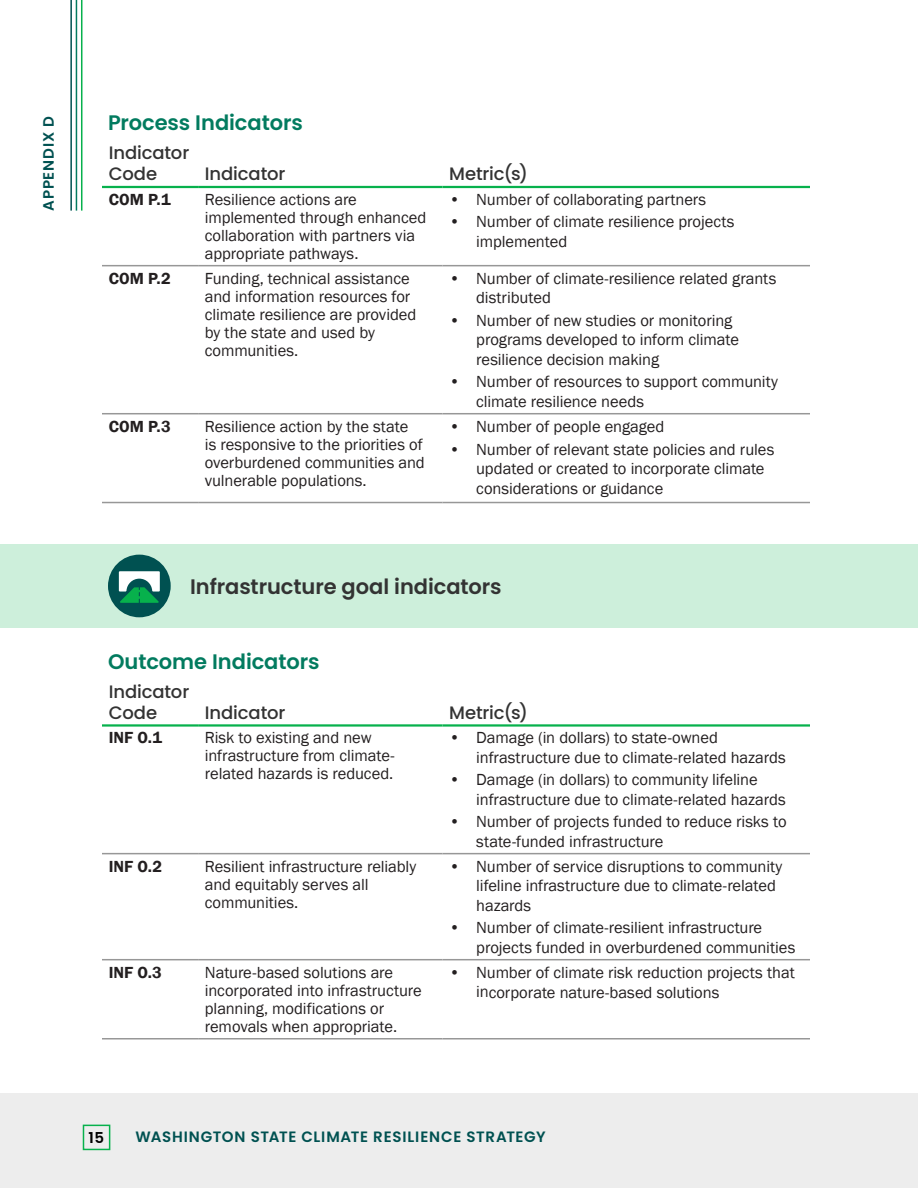
<style>
.page{position:relative;width:918px;height:1188px;background:#fff}
.page>*{position:absolute;margin:0;border:0;box-sizing:border-box;transform-origin:0 0}
.Heading_4{font:600 21px "Poppins";letter-spacing:-.005em;color:#027b5f}
.Heading_3{font:600 21px "Poppins";letter-spacing:-.005em;color:#333}
.Heading_5{font:500 18px/21px "Poppins";letter-spacing:-.005em;color:#333}
.Paragraph__strategies{font:16.5px/18px "Franklin Gothic";letter-spacing:-.005em;color:#231f20}
.Paragraph{font:600 16.5px "Franklin Gothic";letter-spacing:.005em;color:#231f20}
.t1{font:600 15px "Poppins";letter-spacing:.05em;color:#005151}
.t2{font:600 15px "Poppins";color:#000}
</style>
<div class="page">
<div style="left:0;top:544px;width:918px;height:84px;background:#cdefdb"></div>
<div style="left:108px;top:555px;width:63px;height:62px;background:#005151;border-radius:50%"></div>
<svg style="left:119px;top:571px;width:41px;height:32px"></svg>
<hr style="left:102px;top:186px;width:96px;height:2px;background:#07b14c">
<hr style="left:198px;top:186px;width:244px;height:2px;background:#07b14c">
<hr style="left:442px;top:186px;width:368px;height:2px;background:#07b14c">
<hr style="left:102px;top:265px;width:96px;height:1px;background:#979797">
<hr style="left:198px;top:265px;width:244px;height:1px;background:#979797">
<hr style="left:442px;top:265px;width:368px;height:1px;background:#979797">
<hr style="left:102px;top:413px;width:96px;height:1px;background:#979797">
<hr style="left:198px;top:413px;width:244px;height:1px;background:#979797">
<hr style="left:442px;top:413px;width:368px;height:1px;background:#979797">
<hr style="left:102px;top:502px;width:96px;height:1px;background:#979797">
<hr style="left:198px;top:502px;width:244px;height:1px;background:#979797">
<hr style="left:442px;top:502px;width:368px;height:1px;background:#979797">
<hr style="left:102px;top:724px;width:96px;height:3px;background:#07b14c">
<hr style="left:198px;top:724px;width:244px;height:3px;background:#07b14c">
<hr style="left:442px;top:724px;width:368px;height:3px;background:#07b14c">
<hr style="left:102px;top:853px;width:96px;height:1px;background:#979797">
<hr style="left:198px;top:853px;width:244px;height:1px;background:#979797">
<hr style="left:442px;top:853px;width:368px;height:1px;background:#979797">
<hr style="left:102px;top:959px;width:96px;height:1px;background:#979797">
<hr style="left:198px;top:959px;width:244px;height:1px;background:#979797">
<hr style="left:442px;top:959px;width:368px;height:1px;background:#979797">
<hr style="left:102px;top:1038px;width:96px;height:2px;background:#979797">
<hr style="left:198px;top:1038px;width:244px;height:2px;background:#979797">
<hr style="left:442px;top:1038px;width:368px;height:2px;background:#979797">
<div style="left:0;top:1094px;width:918px;height:94px;background:#ededed"></div>
<svg style="left:82px;top:1124px;width:29px;height:27px"></svg>
<hr style="left:70px;top:0;width:2px;height:211px;background:#005151">
<hr style="left:76px;top:0;width:1px;height:211px;background:#027b5f">
<hr style="left:81px;top:0;width:1px;height:211px;background:#07b14c">
<p class="t1" style="left:40px;top:211px;width:96px;rotate:-90deg">APPENDIX D</p>
<h4 class="Heading_4" style="left:108px;top:111px;width:196px">Process Indicators</h4>
<h5 class="Heading_5" style="left:109px;top:143px;width:82px">Indicator<br>Code</h5>
<h5 class="Heading_5" style="left:205px;top:164px;width:82px">Indicator</h5>
<h5 class="Heading_5" style="left:449px;top:164px;width:80px">Metric(s)</h5>
<p class="Paragraph" style="left:109px;top:189px;width:64px">COM P.1</p>
<p class="Paragraph__strategies" style="left:205px;top:191px;width:223px">Resilience actions are implemented through enhanced collaboration with partners via appropriate pathways.</p>
<p class="Paragraph__strategies" style="left:449px;top:191px;width:258px">• Number of collaborating partners</p>
<p class="Paragraph__strategies" style="left:476px;top:213px;width:260px;line-height:19.5px;text-indent:-27px">• Number of climate resilience projects implemented</p>
<p class="Paragraph" style="left:109px;top:268px;width:64px">COM P.2</p>
<p class="Paragraph__strategies" style="left:205px;top:270px;width:213px">Funding, technical assistance and information resources for climate resilience are provided by the state and used by communities.</p>
<p class="Paragraph__strategies" style="left:476px;top:269px;width:302px;line-height:19.5px;text-indent:-27px">• Number of climate-resilience related grants distributed</p>
<p class="Paragraph__strategies" style="left:476px;top:311px;width:264px;line-height:19.5px;text-indent:-27px">• Number of new studies or monitoring programs developed to inform climate resilience decision making</p>
<p class="Paragraph__strategies" style="left:476px;top:373px;width:303px;line-height:19.5px;text-indent:-27px">• Number of resources to support community climate resilience needs</p>
<p class="Paragraph" style="left:109px;top:416px;width:63px">COM P.3</p>
<p class="Paragraph__strategies" style="left:205px;top:418px;width:221px">Resilience action by the state<br>is responsive to the priorities of overburdened communities and vulnerable populations.</p>
<p class="Paragraph__strategies" style="left:449px;top:418px;width:217px">• Number of people engaged</p>
<p class="Paragraph__strategies" style="left:476px;top:440px;width:300px;line-height:19.5px;text-indent:-27px">• Number of relevant state policies and rules updated or created to incorporate climate considerations or guidance</p>
<h3 class="Heading_3" style="left:190px;top:574px;width:313px">Infrastructure goal indicators</h3>
<h4 class="Heading_4" style="left:108px;top:649px;width:213px">Outcome Indicators</h4>
<h5 class="Heading_5" style="left:109px;top:681px;width:82px">Indicator<br>Code</h5>
<h5 class="Heading_5" style="left:205px;top:702px;width:82px">Indicator</h5>
<h5 class="Heading_5" style="left:449px;top:702px;width:80px">Metric(s)</h5>
<p class="Paragraph" style="left:109px;top:728px;width:55px">INF O.1</p>
<p class="Paragraph__strategies" style="left:205px;top:729px;width:191px">Risk to existing and new infrastructure from climate&shy;related hazards is reduced.</p>
<p class="Paragraph__strategies" style="left:476px;top:729px;width:311px;line-height:19.5px;text-indent:-27px">• Damage (in dollars) to state-owned infrastructure due to climate-related hazards</p>
<p class="Paragraph__strategies" style="left:476px;top:770px;width:311px;line-height:19.5px;text-indent:-27px">• Damage (in dollars) to community lifeline infrastructure due to climate-related hazards</p>
<p class="Paragraph__strategies" style="left:476px;top:812px;width:312px;line-height:19.5px;text-indent:-27px">• Number of projects funded to reduce risks to state-funded infrastructure</p>
<p class="Paragraph" style="left:109px;top:856px;width:55px">INF O.2</p>
<p class="Paragraph__strategies" style="left:205px;top:858px;width:213px">Resilient infrastructure reliably and equitably serves all communities.</p>
<p class="Paragraph__strategies" style="left:476px;top:857px;width:308px;line-height:19.5px;text-indent:-27px">• Number of service disruptions to community lifeline infrastructure due to climate-related hazards</p>
<p class="Paragraph__strategies" style="left:476px;top:919px;width:321px;line-height:19.5px;text-indent:-27px">• Number of climate-resilient infrastructure projects funded in overburdened communities</p>
<p class="Paragraph" style="left:109px;top:962px;width:55px">INF O.3</p>
<p class="Paragraph__strategies" style="left:205px;top:964px;width:218px">Nature-based solutions are incorporated into infrastructure planning, modifications or removals when appropriate.</p>
<p class="Paragraph__strategies" style="left:476px;top:963px;width:320px;line-height:19.5px;text-indent:-27px">• Number of climate risk reduction projects that incorporate nature-based solutions</p>
<p class="t2" style="left:89px;top:1129px;width:17px">15</p>
<p class="t1" style="left:135px;top:1128px;width:412px">WASHINGTON STATE CLIMATE RESILIENCE STRATEGY</p>
</div>
